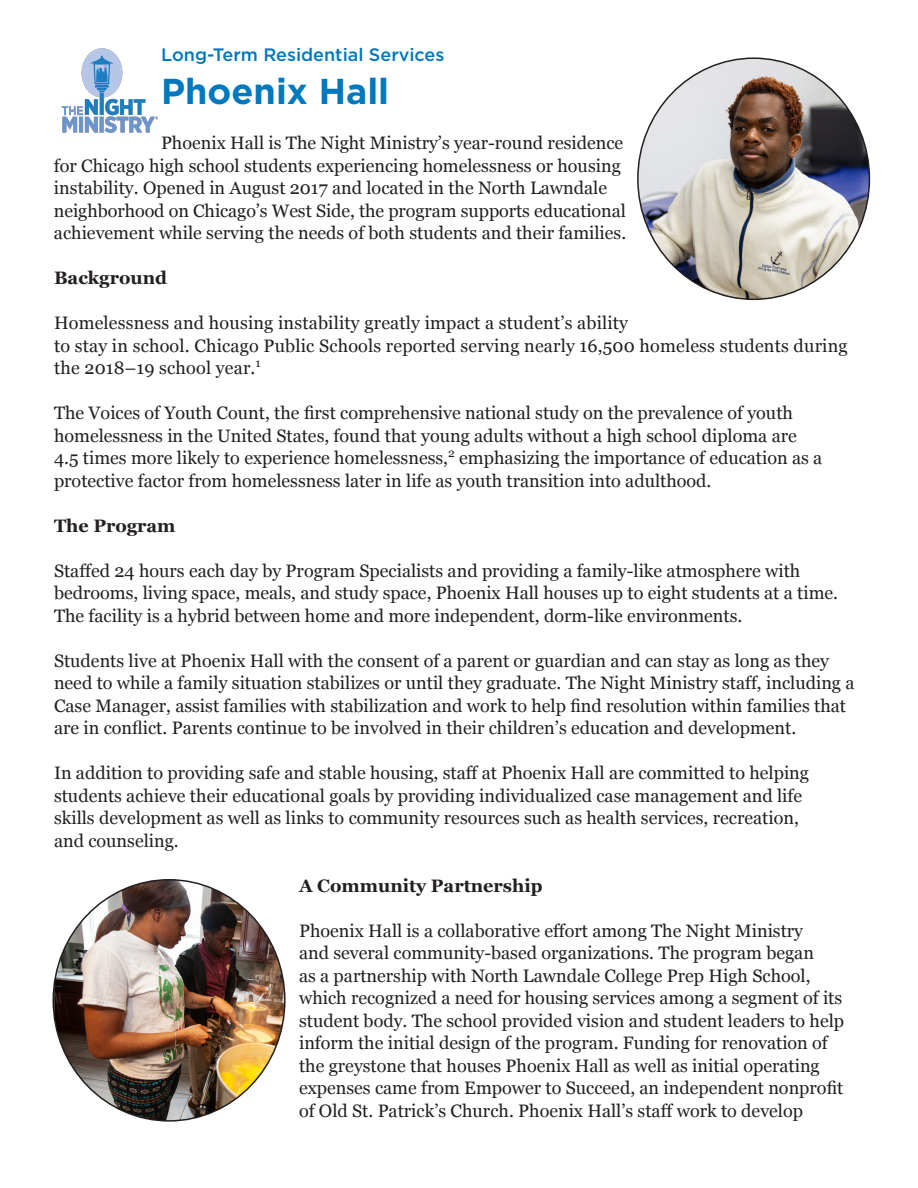
<style>
.page{position:relative;width:918px;height:1188px;background:#fff}
.page>*{position:absolute;margin:0;border:0;box-sizing:border-box;transform-origin:0 0}
.t1{font:700 36px "Gotham";color:#0078bd}
.t2{font:18px/22.5px "Georgia";color:#231f20}
.t3{font:700 18px "Georgia";color:#231f20}
.t4{font:500 18px "Gotham";color:#0078bd}
</style>
<div class="page">
<img style="left:638px;top:60px;width:231px;height:239px">
<img style="left:55px;top:880px;width:228px;height:241px">
<img style="left:61px;top:48px;width:97px;height:85px">
<p class="t4" style="left:161px;top:43px;width:285px">Long-Term Residential Services</p>
<p class="t1" style="left:161px;top:67px;width:229px">Phoenix Hall</p>
<p class="t2" style="left:54px;top:132px;width:574px;text-indent:107px">Phoenix Hall is The Night Ministry’s year-round residence for Chicago high school students experiencing homelessness or housing instability. Opened in August 2017 and located in the North Lawndale neighborhood on Chicago’s West Side, the program supports educational achievement while serving the needs of both students and their families.</p>
<p class="t3" style="left:54px;top:266px;width:115px">Background</p>
<p class="t2" style="left:54px;top:312px;width:795px">Homelessness and housing instability greatly impact a student’s ability<br>to stay in school. Chicago Public Schools reported serving nearly 16,500 homeless students during the 2018–19 school year.<sup>1</sup></p>
<p class="t2" style="left:54px;top:402px;width:770px">The Voices of Youth Count, the first comprehensive national study on the prevalence of youth homelessness in the United States, found that young adults without a high school diploma are 4.5 times more likely to experience homelessness,<sup>2</sup> emphasizing the importance of education as a protective factor from homelessness later in life as youth transition into adulthood.</p>
<p class="t3" style="left:54px;top:514px;width:123px">The Program</p>
<p class="t2" style="left:54px;top:559px;width:786px">Staffed 24 hours each day by Program Specialists and providing a family-like atmosphere with bedrooms, living space, meals, and study space, Phoenix Hall houses up to eight students at a time.<br>The facility is a hybrid between home and more independent, dorm-like environments.</p>
<p class="t2" style="left:54px;top:649px;width:802px">Students live at Phoenix Hall with the consent of a parent or guardian and can stay as long as they need to while a family situation stabilizes or until they graduate. The Night Ministry staff, including a Case Manager, assist families with stabilization and work to help find resolution within families that are in conflict. Parents continue to be involved in their children’s education and development.</p>
<p class="t2" style="left:54px;top:762px;width:757px">In addition to providing safe and stable housing, staff at Phoenix Hall are committed to helping students achieve their educational goals by providing individualized case management and life skills development as well as links to community resources such as health services, recreation, and counseling.</p>
<p class="t3" style="left:299px;top:874px;width:245px">A Community Partnership</p>
<p class="t2" style="left:299px;top:919px;width:547px">Phoenix Hall is a collaborative effort among The Night Ministry<br>and several community-based organizations. The program began<br>as a partnership with North Lawndale College Prep High School, which recognized a need for housing services among a segment of its student body. The school provided vision and student leaders to help inform the initial design of the program. Funding for renovation of the greystone that houses Phoenix Hall as well as initial operating expenses came from Empower to Succeed, an independent nonprofit of Old St. Patrick’s Church. Phoenix Hall’s staff work to develop</p>
</div>
